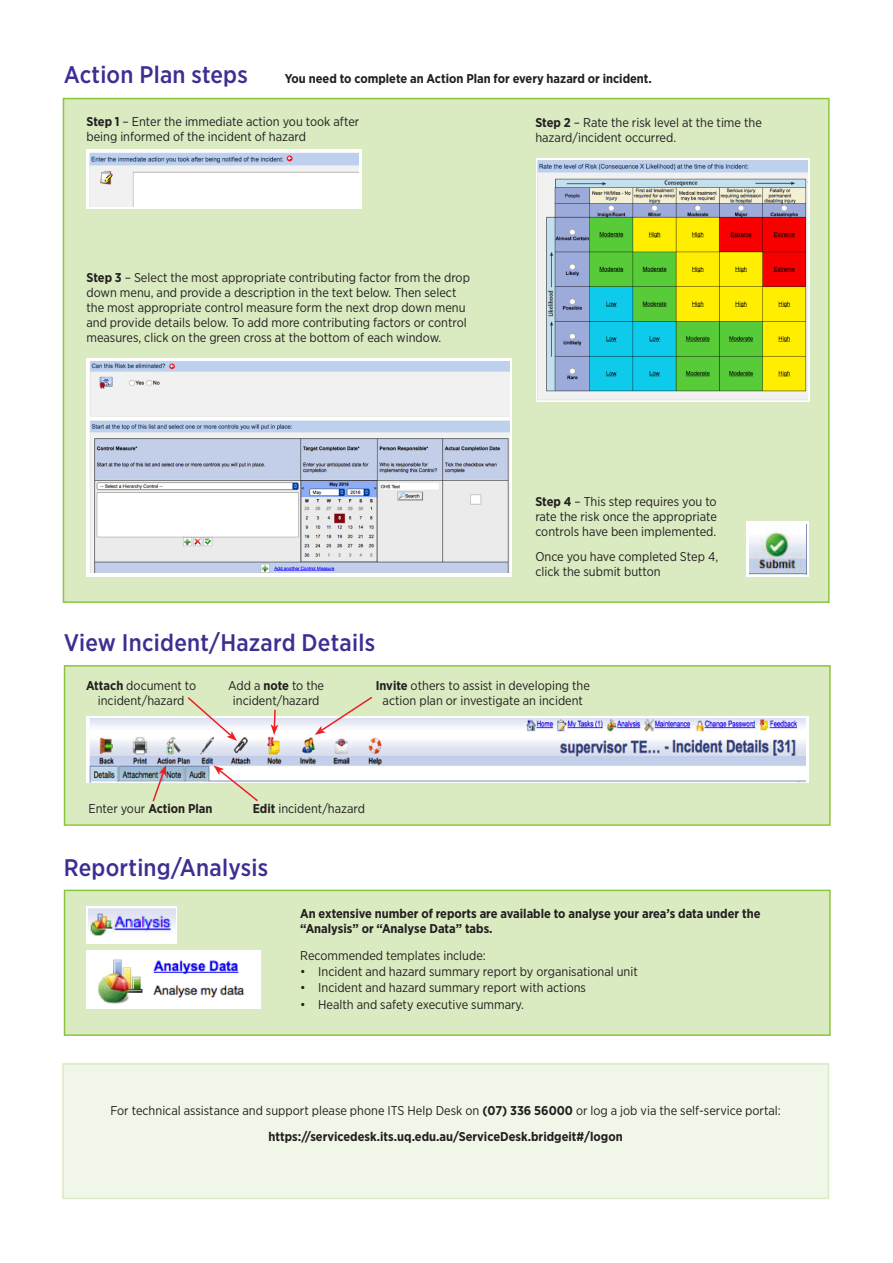
<style>
.page{position:relative;width:893px;height:1263px;background:#fff}
.page>*{position:absolute;margin:0;border:0;box-sizing:border-box;transform-origin:0 0}
.t1{font:500 24px "Gotham Narrow";letter-spacing:.01em;color:#3c2f92}
.t2{font:12.75px/15px "Gotham Narrow";color:#231f20;text-align:center}
.t3{font:700 12.75px/15px "Gotham Narrow";color:#231f20}
.s1{font-weight:700}
.s2{font-weight:400}
</style>
<div class="page">
<div style="left:64px;top:890px;width:767px;height:146px;background:#daeac1;border:2px solid #8bc63e"></div>
<div style="left:64px;top:665px;width:767px;height:161px;background:#daeac1;border:2px solid #8bc63e"></div>
<div style="left:63px;top:98px;width:767px;height:505px;background:#daeac1;border:2px solid #8bc63e"></div>
<div style="left:86px;top:150px;width:276px;height:59px;background:#fff"></div>
<svg style="left:536px;top:158px;width:274px;height:243px;background:#f4f6f9"></svg>
<div style="left:746px;top:521px;width:63px;height:56px;background:#fff"></div>
<div style="left:62px;top:1063px;width:767px;height:136px;background:#f1f7e8;border:2px solid #daeac1"></div>
<img style="left:89px;top:153px;width:270px;height:54px">
<img style="left:537px;top:161px;width:271px;height:239px">
<div style="left:86px;top:358px;width:426px;height:219px;background:#fff"></div>
<img style="left:90px;top:361px;width:419px;height:212px">
<img style="left:749px;top:531px;width:57px;height:44px">
<svg style="left:86px;top:716px;width:723px;height:67px;background:#f6f7fa"></svg>
<img style="left:90px;top:719px;width:716px;height:63px">
<img style="left:86px;top:951px;width:174px;height:57px">
<svg style="left:86px;top:907px;width:91px;height:37px"></svg>
<img style="left:89px;top:907px;width:86px;height:35px">
<svg style="left:186px;top:697px;width:51px;height:44px"></svg>
<svg style="left:271px;top:709px;width:7px;height:26px"></svg>
<svg style="left:315px;top:696px;width:59px;height:39px"></svg>
<svg style="left:151px;top:765px;width:15px;height:37px"></svg>
<svg style="left:213px;top:765px;width:47px;height:37px"></svg>
<h1 class="t1" style="left:64px;top:59px;width:186px">Action Plan steps</h1>
<p class="t3" style="left:285px;top:71px;width:369px">You need to complete an Action Plan for every hazard or incident.</p>
<p class="t2" style="left:86px;top:114px;width:274px;text-align:left"><span class="s1">Step 1</span> – Enter the immediate action you took after being informed of the incident of hazard</p>
<p class="t2" style="left:535px;top:114px;width:228px;text-align:left"><span class="s1">Step 2</span> – Rate the risk level at the time the hazard/incident occurred.</p>
<p class="t2" style="left:86px;top:270px;width:385px;text-align:left"><span class="s1">Step 3</span> – Select the most appropriate contributing factor from the drop down menu, and provide a description in the text below. Then select the most appropriate control measure form the next drop down menu and provide details below. To add more contributing factors or control measures, click on the green cross at the bottom of each window.</p>
<p class="t2" style="left:535px;top:493px;width:183px;text-align:justify"><span class="s1">Step 4</span> – This step requires you to rate the risk once the appropriate controls have been implemented.</p>
<p class="t2" style="left:535px;top:549px;width:184px;text-align:left">Once you have completed Step 4, click the submit button</p>
<h1 class="t1" style="left:64px;top:627px;width:313px">View Incident/Hazard Details</h1>
<p class="t2" style="left:86px;top:677px;width:112px"><span class="s1">Attach</span> document to incident/hazard</p>
<p class="t2" style="left:228px;top:677px;width:97px">Add a <span class="s1">note</span> to the incident/hazard</p>
<p class="t2" style="left:376px;top:677px;width:216px"><span class="s1">Invite</span> others to assist in developing the action plan or investigate an incident</p>
<p class="t3" style="left:88px;top:801px;width:126px"><span class="s2">Enter your</span> Action Plan</p>
<p class="t2" style="left:253px;top:801px;width:114px"><span class="s1">Edit</span> incident/hazard</p>
<h1 class="t1" style="left:64px;top:852px;width:206px">Reporting/Analysis</h1>
<p class="t3" style="left:300px;top:905px;width:462px">An extensive number of reports are available to analyse your area’s data under the “Analysis” or “Analyse Data” tabs.</p>
<p class="t2" style="left:300px;top:947px;width:187px">Recommended templates include:</p>
<p class="t2" style="left:300px;top:964px;width:339px">• Incident and hazard summary report by organisational unit</p>
<p class="t2" style="left:300px;top:980px;width:287px">• Incident and hazard summary report with actions</p>
<p class="t2" style="left:300px;top:996px;width:225px">• Health and safety executive summary.</p>
<p class="t2" style="left:110px;top:1097px;width:672px;line-height:25.7px">For technical assistance and support please phone ITS Help Desk on <span class="s1">(07) 336 56000</span> or log a job via the self-service portal: <span class="s1">https://servicedesk.its.uq.edu.au/ServiceDesk.bridgeit#/logon</span></p>
</div>
